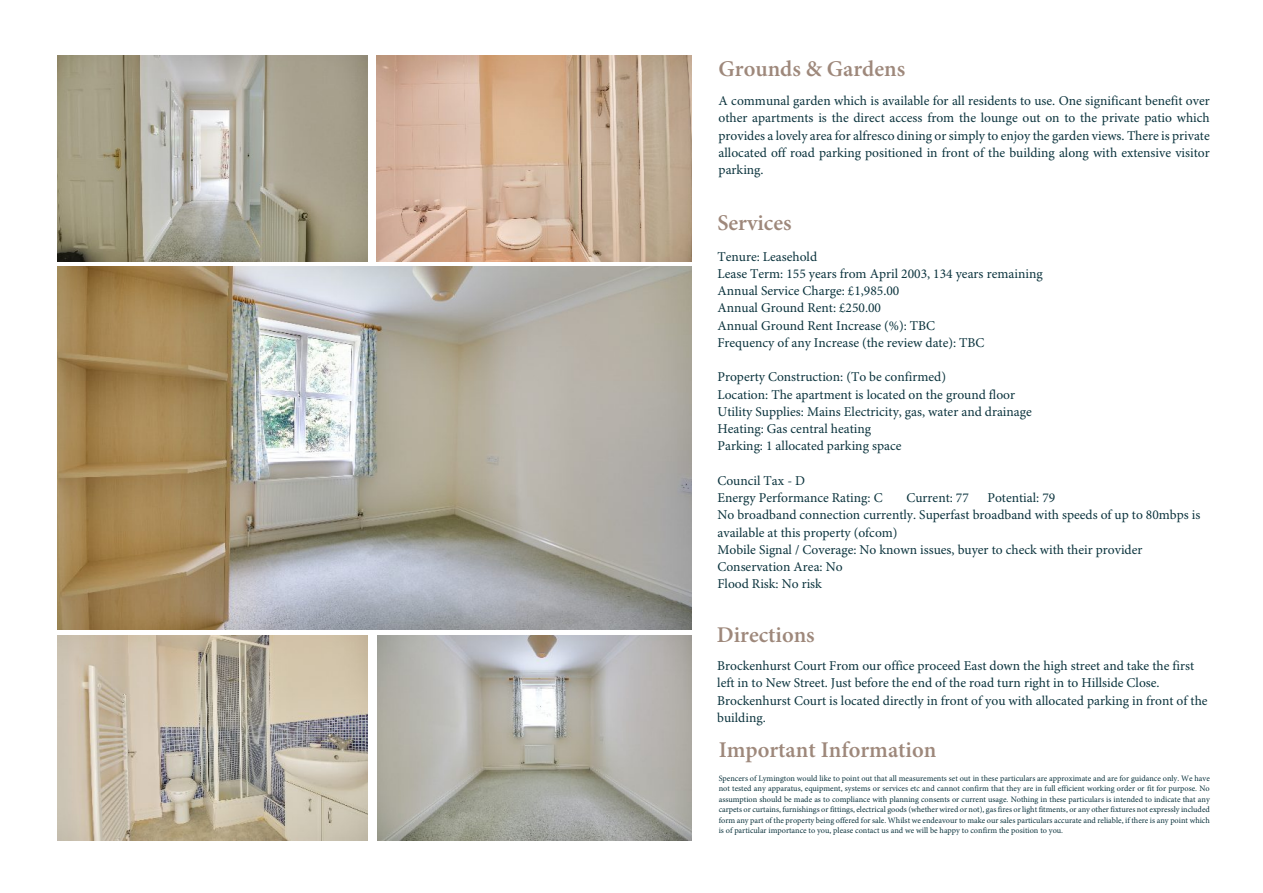
<style>
.page{position:relative;width:1263px;height:893px;background:#fff}
.page>*{position:absolute;margin:0;border:0;box-sizing:border-box;transform-origin:0 0}
.t1{font:600 22.5px "Minion Pro";color:#9e887b}
.t2{font:13.5px/17.2px "Minion Pro";color:#0b333d}
.t3{font:8.25px/10.5px "Minion Pro";color:#0b333d;text-align:justify}
</style>
<div class="page">
<img style="left:57px;top:635px;width:311px;height:206px">
<img style="left:57px;top:266px;width:634px;height:364px">
<img style="left:57px;top:56px;width:310px;height:205px">
<img style="left:376px;top:56px;width:316px;height:205px">
<img style="left:377px;top:635px;width:314px;height:205px">
<h1 class="t1" style="left:719px;top:59px;width:188px">Grounds &amp; Gardens</h1>
<p class="t2" style="left:719px;top:93px;width:493px;text-align:justify">A communal garden which is available for all residents to use. One significant benefit over other apartments is the direct access from the lounge out on to the private patio which provides a lovely area for alfresco dining or simply to enjoy the garden views. There is private allocated off road parking positioned in front of the building along with extensive visitor parking.</p>
<h1 class="t1" style="left:717px;top:213px;width:76px">Services</h1>
<p class="t2" style="left:717px;top:249px;width:327px">Tenure: Leasehold<br>Lease Term: 155 years from April 2003, 134 years remaining Annual Service Charge: £1,985.00<br>Annual Ground Rent: £250.00<br>Annual Ground Rent Increase (%): TBC<br>Frequency of any Increase (the review date): TBC</p>
<p class="t2" style="left:717px;top:370px;width:316px">Property Construction: (To be confirmed)<br>Location: The apartment is located on the ground floor Utility Supplies: Mains Electricity, gas, water and drainage Heating: Gas central heating<br>Parking: 1 allocated parking space</p>
<p class="t2" style="left:717px;top:473px;width:167px">Council Tax - D<br>Energy Performance Rating: C</p>
<p class="t2" style="left:717px;top:490px;width:484px;text-indent:270px">Potential: 79<br>No broadband connection currently. Superfast broadband with speeds of up to 80mbps is available at this property (ofcom)<br>Mobile Signal / Coverage: No known issues, buyer to check with their provider Conservation Area: No<br>Flood Risk: No risk</p>
<h1 class="t1" style="left:717px;top:626px;width:99px">Directions</h1>
<p class="t2" style="left:717px;top:658px;width:492px">Brockenhurst Court From our office proceed East down the high street and take the first left in to New Street. Just before the end of the road turn right in to Hillside Close.<br>Brockenhurst Court is located directly in front of you with allocated parking in front of the building.</p>
<p class="t2" style="left:906px;top:490px;width:64px">Current: 77</p>
<h1 class="t1" style="left:719px;top:740px;width:219px">Important Information</h1>
<p class="t3" style="left:719px;top:773px;width:493px">Spencers of Lymington would like to point out that all measurements set out in these particulars are approximate and are for guidance only. We have not tested any apparatus, equipment, systems or services etc and cannot confirm that they are in full efficient working order or fit for purpose. No assumption should be made as to compliance with planning consents or current usage. Nothing in these particulars is intended to indicate that any carpets or curtains, furnishings or fittings, electrical goods (whether wired or not), gas fires or light fitments, or any other fixtures not expressly included form any part of the property being offered for sale. Whilst we endeavour to make our sales particulars accurate and reliable, if there is any point which is of particular importance to you, please contact us and we will be happy to confirm the position to you.</p>
</div>
